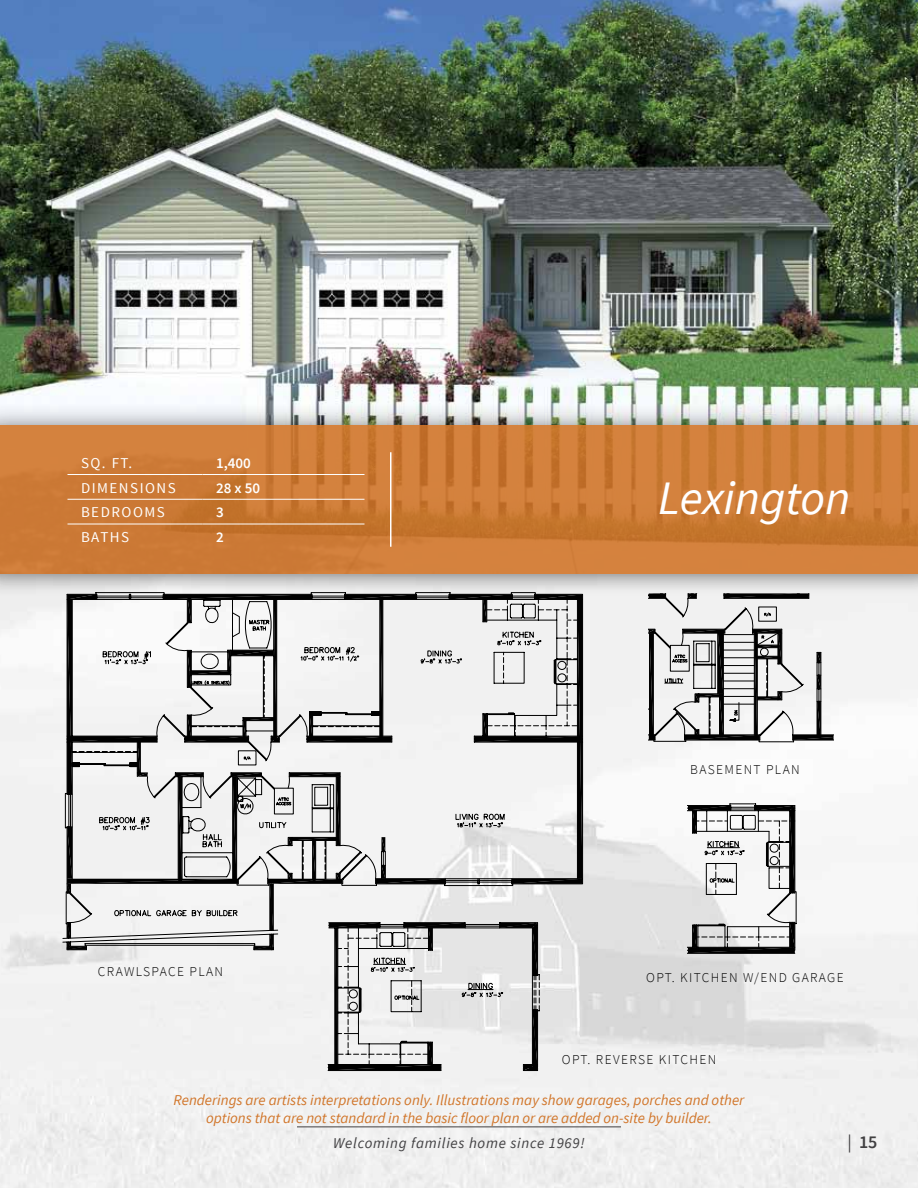
<style>
.page{position:relative;width:918px;height:1188px;background:#fff}
.page>*{position:absolute;margin:0;border:0;box-sizing:border-box;transform-origin:0 0}
.t1{font:italic 48px "Source Sans Pro";color:#fff}
.t2{font:600 18px "Source Sans Pro";color:#414042}
.t3{font:italic 15px/18px "Source Sans Pro";color:#d17529;text-align:center}
.t4{font:italic 15px "Source Sans Pro";letter-spacing:.05em;color:#414042}
.t5{font:15px "Source Sans Pro";letter-spacing:.1em;color:#fff}
.t6{font:600 15px "Source Sans Pro";color:#fff}
.t7{font:300 13.5px "Source Sans Pro";letter-spacing:.1em;color:#000}
.s1{font-weight:400}
</style>
<div class="page">
<img style="left:0;top:599px;width:918px;height:589px">
<img style="left:0;top:0;width:918px;height:400px">
<svg style="left:56px;top:599px;width:541px;height:359px"></svg>
<hr style="left:917px;top:598px;width:1px;height:137px;background:#000">
<svg style="left:649px;top:599px;width:185px;height:149px"></svg>
<svg style="left:63px;top:599px;width:520px;height:478px"></svg>
<svg style="left:688px;top:794px;width:114px;height:164px"></svg>
<div style="left:0;top:400px;width:918px;height:199px;background:#000;opacity:.4"></div>
<svg style="left:0;top:425px;width:918px;height:149px;background:#cd7c37"></svg>
<hr style="left:68px;top:474px;width:134px;height:1px;background:#fff">
<hr style="left:202px;top:474px;width:162px;height:1px;background:#fff">
<hr style="left:68px;top:499px;width:134px;height:1px;background:#fff">
<hr style="left:202px;top:499px;width:162px;height:1px;background:#fff">
<hr style="left:68px;top:524px;width:134px;height:1px;background:#fff">
<hr style="left:202px;top:524px;width:162px;height:1px;background:#fff">
<hr style="left:390px;top:452px;width:2px;height:95px;background:#fff">
<hr style="left:297px;top:1126px;width:324px;height:1px;background:#414042">
<p class="t5" style="left:81px;top:453px;width:53px">SQ. FT.</p>
<p class="t6" style="left:216px;top:453px;width:36px">1,400</p>
<p class="t5" style="left:81px;top:478px;width:96px">DIMENSIONS</p>
<p class="t6" style="left:216px;top:478px;width:46px">28 x 50</p>
<p class="t5" style="left:81px;top:502px;width:85px">BEDROOMS</p>
<p class="t6" style="left:216px;top:502px;width:9px">3</p>
<p class="t5" style="left:81px;top:527px;width:50px">BATHS</p>
<p class="t6" style="left:216px;top:527px;width:9px">2</p>
<p class="t7" style="left:98px;top:962px;width:127px">CRAWLSPACE PLAN</p>
<h1 class="t1" style="left:658px;top:467px;width:194px">Lexington</h1>
<p class="t7" style="left:690px;top:761px;width:111px">BASEMENT PLAN</p>
<p class="t7" style="left:646px;top:969px;width:199px">OPT. KITCHEN W/END GARAGE</p>
<p class="t7" style="left:562px;top:1051px;width:156px">OPT. REVERSE KITCHEN</p>
<p class="t3" style="left:174px;top:1090px;width:572px">Renderings are artists interpretations only. Illustrations may show garages, porches and other options that are not standard in the basic floor plan or are added on-site by builder.</p>
<p class="t4" style="left:333px;top:1133px;width:253px">Welcoming families home since 1969!</p>
<p class="t2" style="left:847px;top:1130px;width:32px"><span class="s1">|</span> 15</p>
</div>
